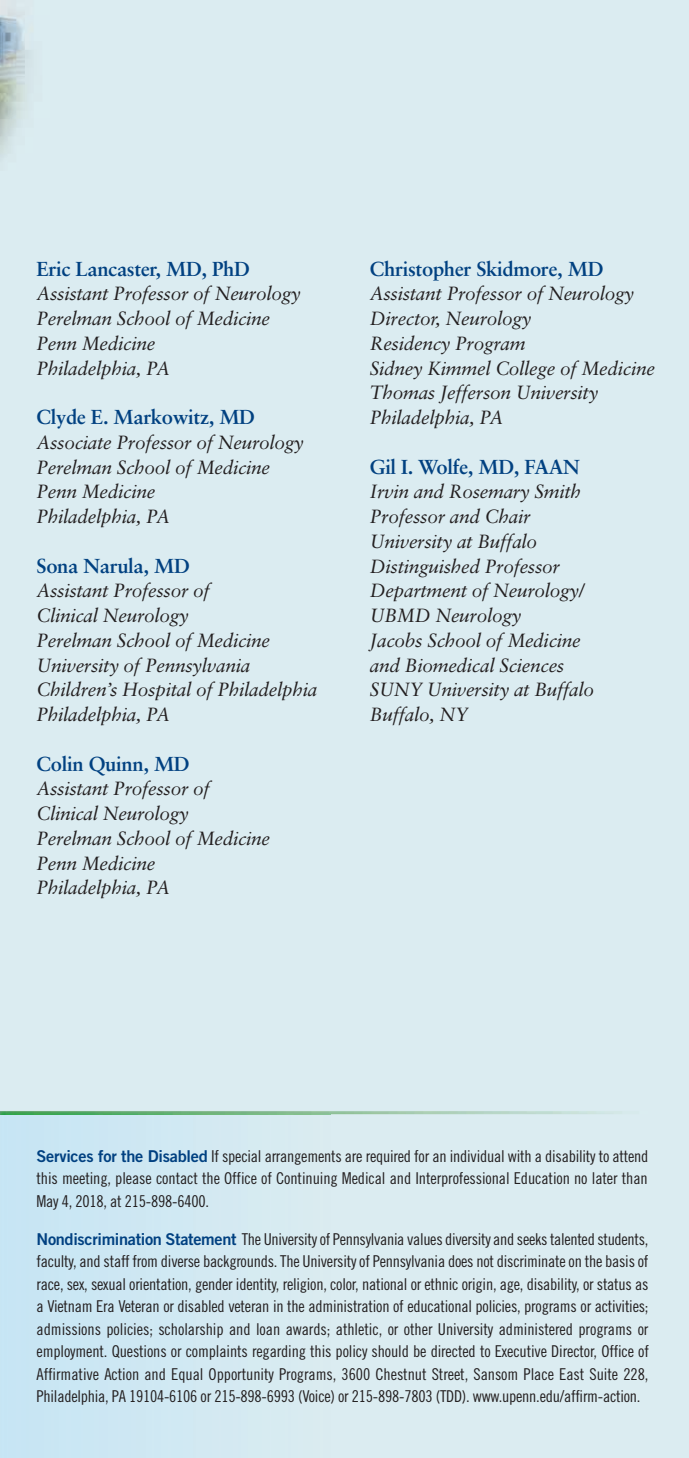
<style>
.page{position:relative;width:689px;height:1458px;background:#fff}
.page>*{position:absolute;margin:0;border:0;box-sizing:border-box;transform-origin:0 0}
.t1{font:700 20.25px "Sabon";letter-spacing:-.015em;color:#014181}
.t2{font:italic 19.12px/24.8px "Sabon";letter-spacing:-.015em;color:#231f20}
.t3{font:16.2px/22.5px "Trade Gothic Cond Eighteen";letter-spacing:-.015em;color:#231f20;text-align:justify}
.s1{font-family:"Trade Gothic Bold Two";color:#014181}
</style>
<div class="page">
<img style="left:0;top:1114px;width:331px;height:344px">
<img style="left:0;top:1111px;width:648px;height:3px">
<p class="t1" style="left:37px;top:260px;width:215px">Eric Lancaster, MD, PhD</p>
<p class="t2" style="left:37px;top:283px;width:265px">Assistant Professor of Neurology<br>Perelman School of Medicine<br>Penn Medicine<br>Philadelphia, PA</p>
<p class="t1" style="left:37px;top:409px;width:220px">Clyde E. Markowitz, MD</p>
<p class="t2" style="left:37px;top:431px;width:269px">Associate Professor of Neurology<br>Perelman School of Medicine<br>Penn Medicine<br>Philadelphia, PA</p>
<p class="t1" style="left:37px;top:557px;width:155px">Sona Narula, MD</p>
<p class="t2" style="left:37px;top:580px;width:282px">Assistant Professor of<br>Clinical Neurology<br>Perelman School of Medicine<br>University of Pennsylvania<br>Children’s Hospital of Philadelphia<br>Philadelphia, PA</p>
<p class="t1" style="left:37px;top:755px;width:155px">Colin Quinn, MD</p>
<p class="t2" style="left:37px;top:778px;width:235px">Assistant Professor of<br>Clinical Neurology<br>Perelman School of Medicine<br>Penn Medicine<br>Philadelphia, PA</p>
<p class="t1" style="left:370px;top:260px;width:235px">Christopher Skidmore, MD</p>
<p class="t2" style="left:370px;top:283px;width:286px">Assistant Professor of Neurology<br>Director, Neurology<br>Residency Program<br>Sidney Kimmel College of Medicine<br>Thomas Jefferson University<br>Philadelphia, PA</p>
<p class="t1" style="left:370px;top:458px;width:211px">Gil I. Wolfe, MD, FAAN</p>
<p class="t2" style="left:370px;top:481px;width:226px">Irvin and Rosemary Smith<br>Professor and Chair<br>University at Buffalo<br>Distinguished Professor<br>Department of Neurology/<br>UBMD Neurology<br>Jacobs School of Medicine and Biomedical Sciences<br>SUNY University at Buffalo<br>Buffalo, NY</p>
<p class="t3" style="left:36px;top:1146px;width:613px"><span class="s1">Services for the Disabled</span> If special arrangements are required for an individual with a disability to attend this meeting, please contact the Office of Continuing Medical and Interprofessional Education no later than May 4, 2018, at 215-898-6400.</p>
<p class="t3" style="left:37px;top:1229px;width:614px"><span class="s1">Nondiscrimination Statement</span> The University of Pennsylvania values diversity and seeks talented students, faculty, and staff from diverse backgrounds. The University of Pennsylvania does not discriminate on the basis of race, sex, sexual orientation, gender identity, religion, color, national or ethnic origin, age, disability, or status as a Vietnam Era Veteran or disabled veteran in the administration of educational policies, programs or activities; admissions policies; scholarship and loan awards; athletic, or other University administered programs or employment. Questions or complaints regarding this policy should be directed to Executive Director, Office of Affirmative Action and Equal Opportunity Programs, 3600 Chestnut Street, Sansom Place East Suite 228, Philadelphia, PA 19104-6106 or 215-898-6993 (Voice) or 215-898-7803 (TDD). www.upenn.edu/affirm-action.</p>
</div>
